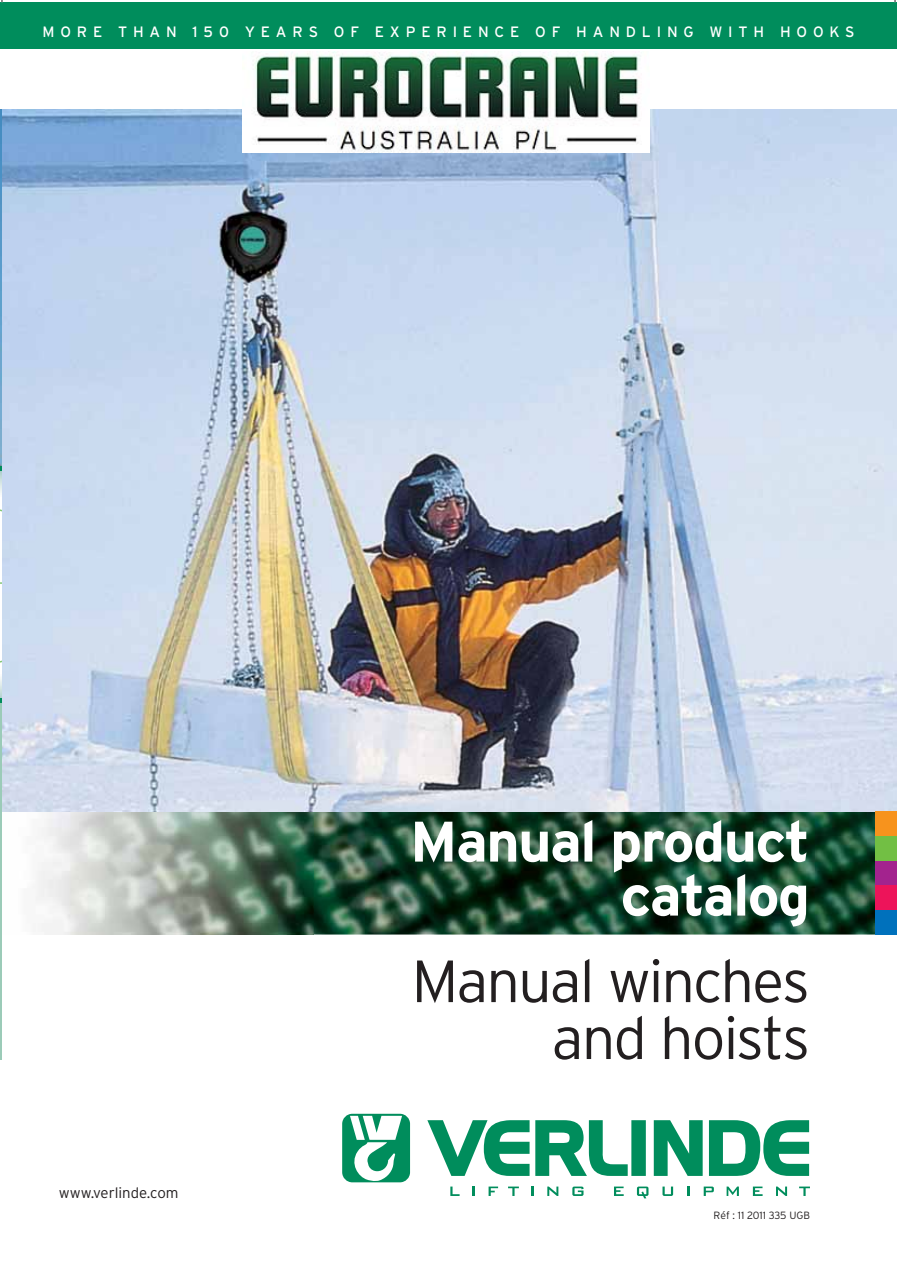
<style>
.page{position:relative;width:897px;height:1278px;background:#fff}
.page>*{position:absolute;margin:0;border:0;box-sizing:border-box;transform-origin:0 0}
.t1{font:300 59.4px/56.8px "Interstate";letter-spacing:-.035em;color:#231f20;text-align:right}
.t2{font:700 57px/54px "Interstate";letter-spacing:-.025em;color:#fff;text-align:right}
.t3{font:15px "Interstate";letter-spacing:.39em;color:#fff}
.t4{font:300 15px "Interstate";color:#231f20}
.t5{font:300 10.5px "Interstate";color:#231f20}
</style>
<div class="page">
<img style="left:2px;top:110px;width:895px;height:824px">
<div style="left:2px;top:2px;width:895px;height:47px;background:#008d5c"></div>
<div style="left:875px;top:910px;width:22px;height:24px;background:#0071bc"></div>
<div style="left:875px;top:885px;width:22px;height:25px;background:#ed145a"></div>
<div style="left:875px;top:860px;width:22px;height:25px;background:#a3238e"></div>
<div style="left:875px;top:836px;width:22px;height:24px;background:#72bf44"></div>
<div style="left:875px;top:811px;width:22px;height:25px;background:#f7931d"></div>
<hr style="left:0;top:698px;width:2px;height:362px;background:#9bcbb8">
<img style="left:0;top:110px;width:2px;height:357px">
<hr style="left:0;top:2px;width:2px;height:47px;background:#008d5c">
<svg style="left:0;top:467px;width:2px;height:45px"></svg>
<svg style="left:0;top:660px;width:2px;height:43px"></svg>
<svg style="left:427px;top:1120px;width:102px;height:56px"></svg>
<svg style="left:535px;top:1120px;width:111px;height:56px"></svg>
<svg style="left:654px;top:1120px;width:49px;height:56px"></svg>
<svg style="left:709px;top:1120px;width:100px;height:56px"></svg>
<svg style="left:450px;top:1186px;width:10px;height:10px"></svg>
<svg style="left:472px;top:1186px;width:2px;height:10px"></svg>
<svg style="left:489px;top:1186px;width:9px;height:10px"></svg>
<svg style="left:508px;top:1186px;width:11px;height:10px"></svg>
<svg style="left:531px;top:1186px;width:2px;height:10px"></svg>
<svg style="left:547px;top:1186px;width:11px;height:10px"></svg>
<svg style="left:572px;top:1186px;width:11px;height:10px"></svg>
<svg style="left:614px;top:1186px;width:10px;height:10px"></svg>
<svg style="left:637px;top:1186px;width:11px;height:12px"></svg>
<svg style="left:662px;top:1186px;width:11px;height:10px"></svg>
<svg style="left:687px;top:1186px;width:2px;height:10px"></svg>
<svg style="left:704px;top:1186px;width:10px;height:10px"></svg>
<svg style="left:726px;top:1186px;width:13px;height:10px"></svg>
<svg style="left:753px;top:1186px;width:9px;height:10px"></svg>
<svg style="left:776px;top:1186px;width:11px;height:10px"></svg>
<svg style="left:799px;top:1186px;width:11px;height:10px"></svg>
<svg style="left:342px;top:1114px;width:68px;height:68px"></svg>
<img style="left:242px;top:51px;width:408px;height:101px">
<p class="t3" style="left:42px;top:26px;width:814px">MORE THAN 150 YEARS OF EXPERIENCE OF HANDLING WITH HOOKS</p>
<h2 class="t2" style="left:410px;top:819px;width:402px">Manual product catalog</h2>
<p class="t4" style="left:59px;top:1187px;width:121px">www.verlinde.com</p>
<h1 class="t1" style="left:412px;top:959px;width:400px">Manual winches and hoists</h1>
<p class="t5" style="left:713px;top:1211px;width:98px">Réf : 11 2011 335 UGB</p>
</div>
